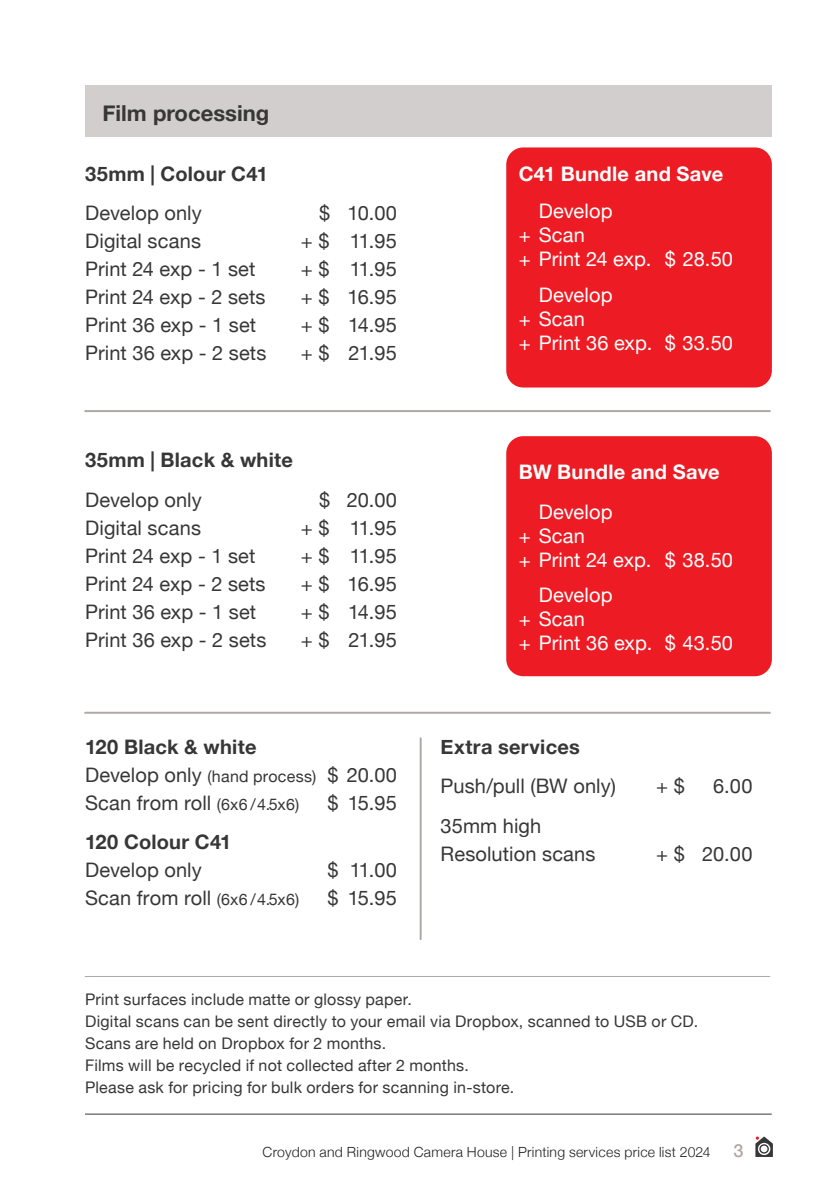
<style>
.page{position:relative;width:840px;height:1191px;background:#fff}
.page>*{position:absolute;margin:0;border:0;box-sizing:border-box;transform-origin:0 0}
.t1{font:700 22px "Helvetica Neue";color:#383738}
.t2{font:20px/28px "Helvetica Neue";letter-spacing:.005em;color:#383738}
.t3{font:20px/24px "Helvetica Neue";letter-spacing:.005em;color:#fff}
.t4{font:700 20px/28px "Helvetica Neue";letter-spacing:.015em;color:#383738}
.t5{font:700 20px "Helvetica Neue";letter-spacing:.015em;color:#fff}
.t6{font:500 18px "Helvetica Neue";color:#afa9a6}
.t7{font:16px "Helvetica Neue";letter-spacing:.015em;color:#383738}
.t8{font:300 14px "Helvetica Neue";letter-spacing:.02em;color:#231f20}
.s1{font-weight:700}
.s2{font-size:16px}
.s3{font-weight:400}
</style>
<div class="page">
<hr style="left:85px;top:1113px;width:686px;height:1px;background:#383738">
<svg style="left:755px;top:1136px;width:17px;height:21px"></svg>
<div style="left:85px;top:85px;width:686px;height:51px;background:#d2cecd"></div>
<div style="left:506px;top:147px;width:265px;height:240px;background:#ed1c24;border-radius:17px"></div>
<div style="left:506px;top:436px;width:265px;height:240px;background:#ed1c24;border-radius:17px"></div>
<hr style="left:85px;top:410px;width:684px;height:2px;background:#afa9a6">
<hr style="left:85px;top:711px;width:684px;height:2px;background:#afa9a6">
<hr style="left:85px;top:976px;width:684px;height:1px;background:#afa9a6">
<hr style="left:419px;top:738px;width:2px;height:201px;background:#afa9a6">
<hr style="left:0;top:0;width:1px;height:1191px;background:#afa9a6">
<p class="t1" style="left:102px;top:96px;width:168px">Film processing</p>
<p class="t4" style="left:85px;top:160px;width:184px">35mm | Colour C41</p>
<p class="t2" style="left:85px;top:200px;width:118px">Develop only</p>
<p class="t2" style="left:319px;top:200px;width:79px">$ 10.00</p>
<p class="t2" style="left:85px;top:228px;width:117px">Digital scans</p>
<p class="t2" style="left:300px;top:228px;width:98px">+ $ 11.95</p>
<p class="t2" style="left:85px;top:256px;width:172px">Print 24 exp - 1 set</p>
<p class="t2" style="left:300px;top:256px;width:98px">+ $ 11.95</p>
<p class="t2" style="left:85px;top:284px;width:182px">Print 24 exp - 2 sets</p>
<p class="t2" style="left:300px;top:284px;width:98px">+ $ 16.95</p>
<p class="t2" style="left:85px;top:312px;width:172px">Print 36 exp - 1 set</p>
<p class="t2" style="left:300px;top:312px;width:98px">+ $ 14.95</p>
<p class="t2" style="left:85px;top:340px;width:183px">Print 36 exp - 2 sets</p>
<p class="t2" style="left:300px;top:340px;width:98px">+ $ 21.95</p>
<p class="t4" style="left:85px;top:446px;width:209px">35mm | Black &amp; white</p>
<p class="t2" style="left:85px;top:486px;width:118px">Develop only</p>
<p class="t2" style="left:319px;top:486px;width:79px">$ 20.00</p>
<p class="t2" style="left:85px;top:514px;width:117px">Digital scans</p>
<p class="t2" style="left:300px;top:514px;width:98px">+ $ 11.95</p>
<p class="t2" style="left:85px;top:542px;width:172px">Print 24 exp - 1 set</p>
<p class="t2" style="left:300px;top:542px;width:98px">+ $ 11.95</p>
<p class="t2" style="left:85px;top:570px;width:182px">Print 24 exp - 2 sets</p>
<p class="t2" style="left:300px;top:570px;width:98px">+ $ 16.95</p>
<p class="t2" style="left:85px;top:598px;width:172px">Print 36 exp - 1 set</p>
<p class="t2" style="left:300px;top:598px;width:98px">+ $ 14.95</p>
<p class="t2" style="left:85px;top:626px;width:183px">Print 36 exp - 2 sets</p>
<p class="t2" style="left:300px;top:626px;width:98px">+ $ 21.95</p>
<p class="t2" style="left:85px;top:734px;width:313px"><span class="s1">120 Black &amp; white<br></span>Develop only <span class="s2">(hand process)</span> $ 20.00<br>Scan from roll <span class="s2">(6x6 / 4.5x6)</span></p>
<p class="t2" style="left:327px;top:790px;width:71px">$ 15.95</p>
<p class="t4" style="left:85px;top:828px;width:148px">120 Colour C41<br><span class="s3">Develop only</span></p>
<p class="t2" style="left:327px;top:857px;width:71px">$ 11.00</p>
<p class="t2" style="left:85px;top:885px;width:215px">Scan from roll <span class="s2">(6x6 / 4.5x6)</span></p>
<p class="t2" style="left:327px;top:885px;width:71px">$ 15.95</p>
<p class="t5" style="left:518px;top:158px;width:206px">C41 Bundle and Save</p>
<p class="t3" style="left:518px;top:200px;width:215px;text-indent:20px">Develop<br>+ Scan<br>+ Print 24 exp. $ 28.50</p>
<p class="t3" style="left:518px;top:284px;width:215px;text-indent:20px">Develop<br>+ Scan<br>+ Print 36 exp. $ 33.50</p>
<p class="t5" style="left:518px;top:456px;width:202px">BW Bundle and Save</p>
<p class="t3" style="left:518px;top:501px;width:215px;text-indent:20px">Develop<br>+ Scan<br>+ Print 24 exp. $ 38.50</p>
<p class="t3" style="left:518px;top:584px;width:215px;text-indent:20px">Develop<br>+ Scan<br>+ Print 36 exp. $ 43.50</p>
<p class="t4" style="left:440px;top:733px;width:141px">Extra services</p>
<p class="t2" style="left:440px;top:773px;width:177px">Push/pull (BW only)</p>
<p class="t2" style="left:655px;top:773px;width:30px">+ $</p>
<p class="t2" style="left:712px;top:773px;width:41px">6.00</p>
<p class="t2" style="left:440px;top:812px;width:156px">35mm high<br>Resolution scans</p>
<p class="t2" style="left:655px;top:840px;width:98px">+ $ 20.00</p>
<p class="t7" style="left:85px;top:987px;width:328px">Print surfaces include matte or glossy paper.</p>
<p class="t7" style="left:85px;top:1009px;width:614px">Digital scans can be sent directly to your email via Dropbox, scanned to USB or CD.</p>
<p class="t7" style="left:85px;top:1031px;width:302px">Scans are held on Dropbox for 2 months.</p>
<p class="t7" style="left:85px;top:1053px;width:385px">Films will be recycled if not collected after 2 months.</p>
<p class="t7" style="left:85px;top:1075px;width:430px">Please ask for pricing for bulk orders for scanning in-store.</p>
<p class="t8" style="left:262px;top:1140px;width:449px">Croydon and Ringwood Camera House | Printing services price list 2024</p>
<p class="t6" style="left:733px;top:1136px;width:12px">3</p>
</div>
